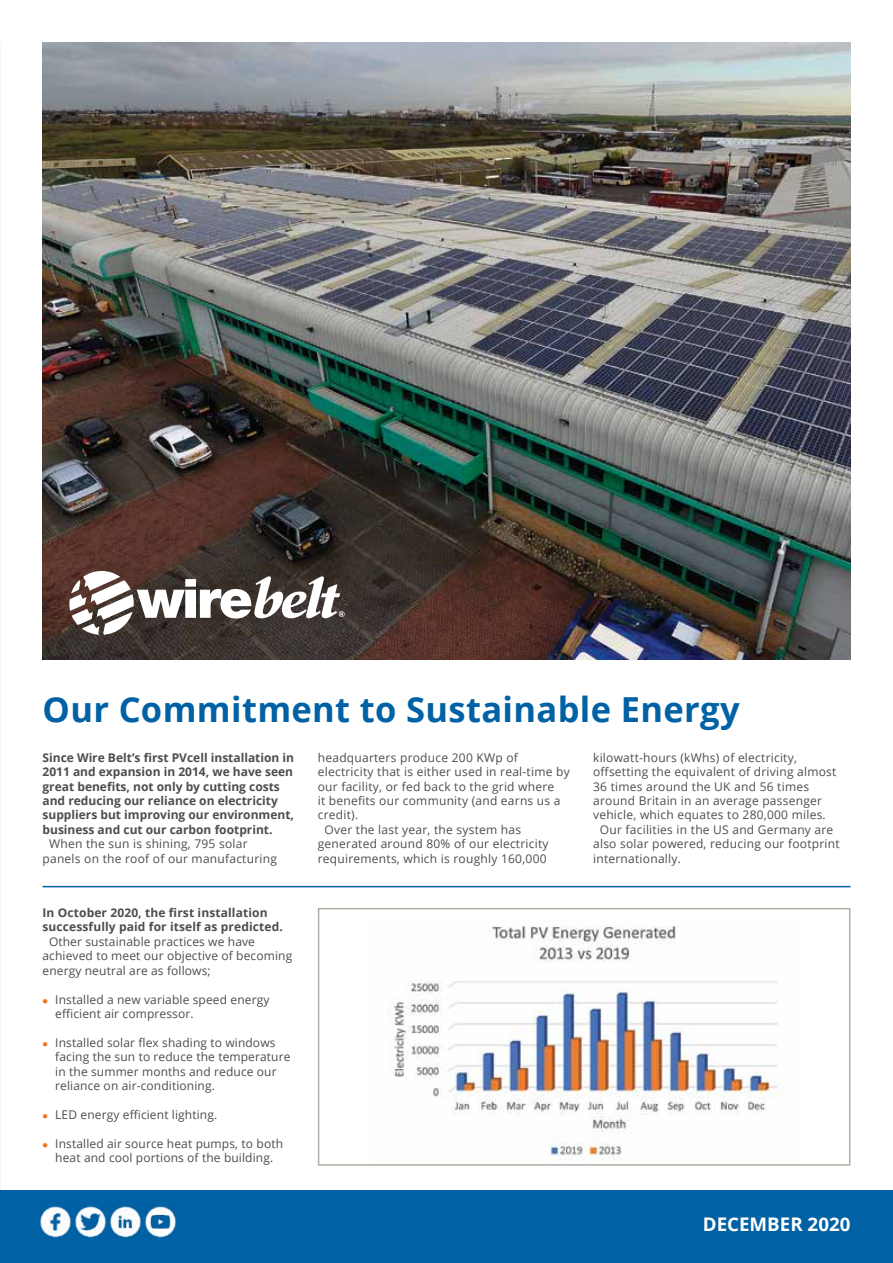
<style>
.page{position:relative;width:893px;height:1263px;background:#fff}
.page>*{position:absolute;margin:0;border:0;box-sizing:border-box;transform-origin:0 0}
.t1{font:700 34.5px "Open Sans";letter-spacing:.01em;color:#0061a4}
.t2{font:700 18.75px "Open Sans";color:#fff}
.t3{font:12px/14.4px "Open Sans";letter-spacing:.02em;color:#4c4d4d}
.t4{font:700 12px/14.4px "Open Sans";color:#4c4d4d}
.s1{color:#f47421}
</style>
<div class="page">
<div style="left:0;top:1191px;width:893px;height:72px;background:#0061a4"></div>
<hr style="left:43px;top:886px;width:807px;height:1px;background:#0061a4">
<img style="left:388px;top:926px;width:391px;height:237px">
<div style="left:318px;top:908px;width:532px;height:258px;border:2px solid #afb0a3"></div>
<img style="left:43px;top:43px;width:807px;height:617px">
<svg style="left:69px;top:571px;width:276px;height:64px"></svg>
<img style="left:40px;top:1206px;width:31px;height:31px">
<img style="left:75px;top:1206px;width:31px;height:31px">
<img style="left:110px;top:1206px;width:31px;height:31px">
<img style="left:145px;top:1206px;width:31px;height:31px">
<h1 class="t1" style="left:43px;top:685px;width:699px">Our Commitment to Sustainable Energy</h1>
<p class="t4" style="left:43px;top:750px;width:253px">Since Wire Belt’s first PVcell installation in 2011 and expansion in 2014, we have seen great benefits, not only by cutting costs and reducing our reliance on electricity suppliers but improving our environment, business and cut our carbon footprint.</p>
<p class="t3" style="left:43px;top:836px;width:236px;text-indent:7px">When the sun is shining, 795 solar panels on the roof of our manufacturing</p>
<p class="t4" style="left:43px;top:905px;width:242px">In October 2020, the first installation successfully paid for itself as predicted.</p>
<p class="t3" style="left:43px;top:934px;width:251px;text-indent:6px">Other sustainable practices we have achieved to meet our objective of becoming energy neutral are as follows;</p>
<p class="t3" style="left:55px;top:992px;width:216px;text-indent:-13px"><span class="s1">●</span> Installed a new variable speed energy efficient air compressor.</p>
<p class="t3" style="left:55px;top:1035px;width:237px;text-indent:-13px"><span class="s1">●</span> Installed solar flex shading to windows facing the sun to reduce the temperature in the summer months and reduce our reliance on air-conditioning.</p>
<p class="t3" style="left:43px;top:1107px;width:176px"><span class="s1">●</span> LED energy efficient lighting.</p>
<p class="t3" style="left:43px;top:1136px;width:242px;text-align:center"><span class="s1">●</span> Installed air source heat pumps, to both heat and cool portions of the building.</p>
<p class="t3" style="left:318px;top:750px;width:202px">headquarters produce 200 KWp of</p>
<p class="t3" style="left:318px;top:764px;width:253px">electricity that is either used in real-time by</p>
<p class="t3" style="left:318px;top:779px;width:238px">our facility, or fed back to the grid where</p>
<p class="t3" style="left:318px;top:793px;width:244px">it benefits our community (and earns us a</p>
<p class="t3" style="left:318px;top:807px;width:42px">credit).</p>
<p class="t3" style="left:325px;top:822px;width:198px">Over the last year, the system has</p>
<p class="t3" style="left:318px;top:836px;width:232px">generated around 80% of our electricity</p>
<p class="t3" style="left:318px;top:851px;width:230px">requirements, which is roughly 160,000</p>
<p class="t3" style="left:593px;top:750px;width:205px">kilowatt-hours (kWhs) of electricity,</p>
<p class="t3" style="left:593px;top:764px;width:245px">offsetting the equivalent of driving almost</p>
<p class="t3" style="left:593px;top:779px;width:217px">36 times around the UK and 56 times</p>
<p class="t3" style="left:593px;top:793px;width:230px">around Britain in an average passenger</p>
<p class="t3" style="left:593px;top:807px;width:234px">vehicle, which equates to 280,000 miles.</p>
<p class="t3" style="left:600px;top:822px;width:235px">Our facilities in the US and Germany are</p>
<p class="t3" style="left:593px;top:836px;width:248px">also solar powered, reducing our footprint</p>
<p class="t3" style="left:593px;top:851px;width:89px">internationally.</p>
<h2 class="t2" style="left:703px;top:1211px;width:149px">DECEMBER 2020</h2>
</div>
